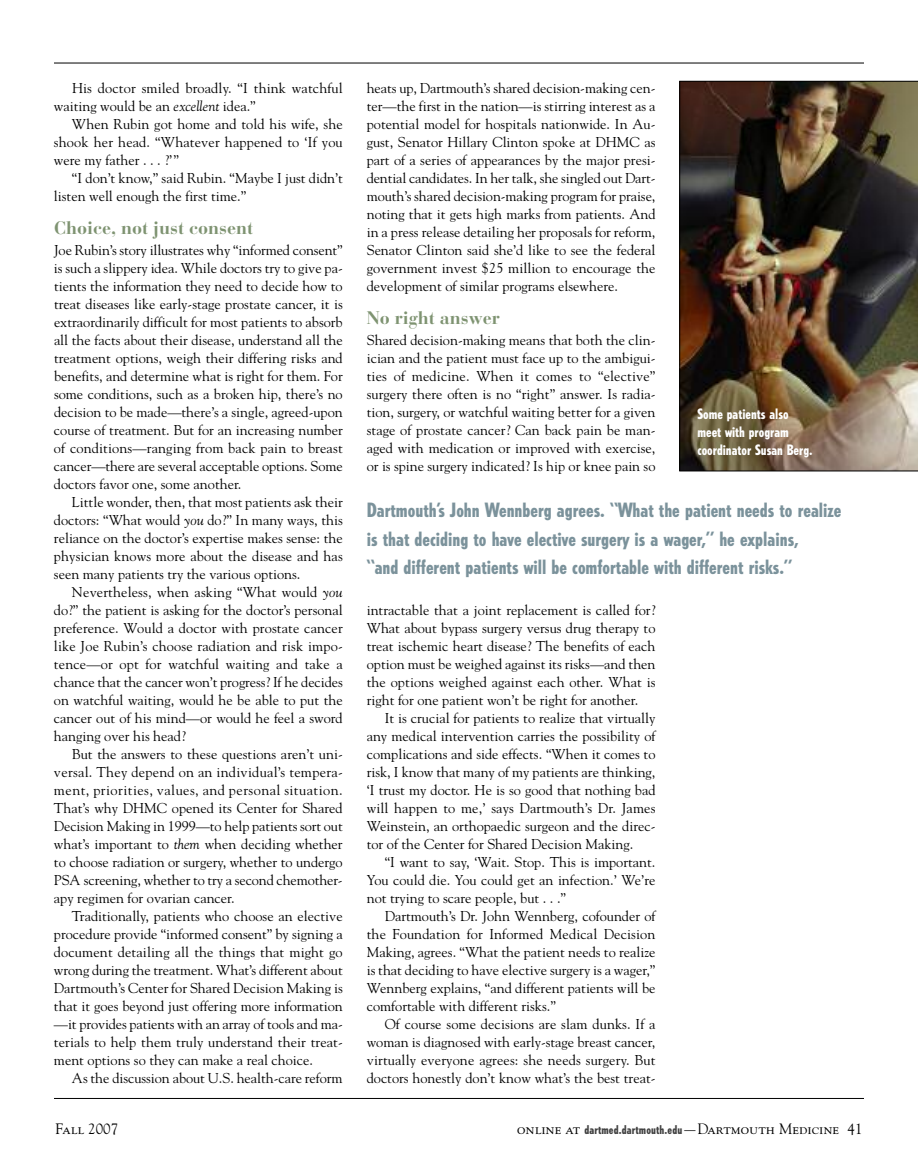
<style>
.page{position:relative;width:918px;height:1175px;background:#fff}
.page>*{position:absolute;margin:0;border:0;box-sizing:border-box;transform-origin:0 0}
.t1{font:800 condensed 19.5px/28.5px "Tempo";color:#7b929b}
.t2{font:700 18px "Bauer Bodoni";color:#7e9371}
.t3{font:15px "Goudy SC";color:#000}
.t4{font:14.25px/18px "Goudy";color:#000;text-align:justify}
.t5{font:800 condensed 14.25px/18px "Tempo";color:#fff}
.s1{font-style:italic}
.s2{font-family:"Goudy"}
.s3{font-family:"Tempo";font-weight:800;font-stretch:condensed;font-size:12px;color:#404040}
</style>
<div class="page">
<hr style="left:54px;top:1098px;width:810px;height:1px;background:#000">
<hr style="left:54px;top:63px;width:810px;height:1px;background:#000">
<img style="left:679px;top:81px;width:239px;height:390px">
<p class="t4" style="left:54px;top:79px;width:290px;text-indent:18px">His doctor smiled broadly. “I think watchful waiting would be an <span class="s1">excellent</span> idea.”</p>
<p class="t4" style="left:54px;top:115px;width:290px;text-indent:18px">When Rubin got home and told his wife, she shook her head. “Whatever happened to ‘If you were my father . . . ?’”</p>
<p class="t4" style="left:54px;top:169px;width:290px;text-indent:18px">“I don’t know,” said Rubin. “Maybe I just didn’t listen well enough the first time.”</p>
<p class="t2" style="left:54px;top:221px;width:201px">Choice, not just consent</p>
<p class="t4" style="left:54px;top:241px;width:290px">Joe Rubin’s story illustrates why “informed consent” is such a slippery idea. While doctors try to give pa&shy;tients the information they need to decide how to treat diseases like early-stage prostate cancer, it is extraordinarily difficult for most patients to absorb all the facts about their disease, understand all the treatment options, weigh their differing risks and benefits, and determine what is right for them. For some conditions, such as a broken hip, there’s no decision to be made—there’s a single, agreed-upon course of treatment. But for an increasing number of conditions—ranging from back pain to breast cancer—there are several acceptable options. Some doctors favor one, some another.</p>
<p class="t4" style="left:54px;top:493px;width:290px;text-indent:18px">Little wonder, then, that most patients ask their doctors: “What would <span class="s1">you</span> do?” In many ways, this reliance on the doctor’s expertise makes sense: the physician knows more about the disease and has seen many patients try the various options.</p>
<p class="t4" style="left:54px;top:583px;width:290px;text-indent:18px">Nevertheless, when asking “What would <span class="s1">you </span>do?” the patient is asking for the doctor’s personal preference. Would a doctor with prostate cancer like Joe Rubin’s choose radiation and risk impo&shy;tence—or opt for watchful waiting and take a chance that the cancer won’t progress? If he decides on watchful waiting, would he be able to put the cancer out of his mind—or would he feel a sword hanging over his head?</p>
<p class="t4" style="left:54px;top:745px;width:290px;text-indent:18px">But the answers to these questions aren’t uni&shy;versal. They depend on an individual’s tempera&shy;ment, priorities, values, and personal situation.<br>That’s why DHMC opened its Center for Shared Decision Making in 1999—to help patients sort out what’s important to <span class="s1">them</span> when deciding whether to choose radiation or surgery, whether to undergo PSA screening, whether to try a second chemother&shy;apy regimen for ovarian cancer.</p>
<p class="t4" style="left:54px;top:907px;width:290px;text-indent:18px">Traditionally, patients who choose an elective procedure provide “informed consent” by signing a document detailing all the things that might go wrong during the treatment. What’s different about Dartmouth’s Center for Shared Decision Making is that it goes beyond just offering more information —it provides patients with an array of tools and ma&shy;terials to help them truly understand their treat&shy;ment options so they can make a real choice.</p>
<p class="t4" style="left:72px;top:1069px;width:272px">As the discussion about U.S. health-care reform</p>
<p class="t4" style="left:367px;top:79px;width:290px">heats up, Dartmouth’s shared decision-making cen&shy;ter—the first in the nation—is stirring interest as a potential model for hospitals nationwide. In Au&shy;gust, Senator Hillary Clinton spoke at DHMC as part of a series of appearances by the major presi&shy;dential candidates. In her talk, she singled out Dart&shy;mouth’s shared decision-making program for praise, noting that it gets high marks from patients. And in a press release detailing her proposals for reform, Senator Clinton said she’d like to see the federal government invest $25 million to encourage the development of similar programs elsewhere.</p>
<p class="t2" style="left:367px;top:311px;width:134px">No right answer</p>
<p class="t4" style="left:367px;top:331px;width:290px">Shared decision-making means that both the clin&shy;ician and the patient must face up to the ambigui&shy;ties of medicine. When it comes to “elective” surgery there often is no “right” answer. Is radia&shy;tion, surgery, or watchful waiting better for a given stage of prostate cancer? Can back pain be man&shy;aged with medication or improved with exercise, or is spine surgery indicated? Is hip or knee pain so</p>
<h1 class="t1" style="left:367px;top:497px;width:476px">Dartmouth’s John Wennberg agrees. “What the patient needs to realize is that deciding to have elective surgery is a wager,” he explains,<br>“and different patients will be comfortable with different risks.”</h1>
<p class="t4" style="left:367px;top:601px;width:290px">intractable that a joint replacement is called for?<br>What about bypass surgery versus drug therapy to treat ischemic heart disease? The benefits of each option must be weighed against its risks—and then the options weighed against each other. What is right for one patient won’t be right for another.</p>
<p class="t4" style="left:367px;top:709px;width:290px;text-indent:18px">It is crucial for patients to realize that virtually any medical intervention carries the possibility of complications and side effects. “When it comes to risk, I know that many of my patients are thinking, ‘I trust my doctor. He is so good that nothing bad will happen to me,’ says Dartmouth’s Dr. James Weinstein, an orthopaedic surgeon and the direc&shy;tor of the Center for Shared Decision Making.</p>
<p class="t4" style="left:367px;top:853px;width:290px;text-indent:18px">“I want to say, ‘Wait. Stop. This is important.<br>You could die. You could get an infection.’ We’re not trying to scare people, but . . .”</p>
<p class="t4" style="left:367px;top:907px;width:290px;text-indent:18px">Dartmouth’s Dr. John Wennberg, cofounder of the Foundation for Informed Medical Decision Making, agrees. “What the patient needs to realize is that deciding to have elective surgery is a wager,” Wennberg explains, “and different patients will be comfortable with different risks.”</p>
<p class="t4" style="left:367px;top:1015px;width:290px;text-indent:18px">Of course some decisions are slam dunks. If a woman is diagnosed with early-stage breast cancer, virtually everyone agrees: she needs surgery. But doctors honestly don’t know what’s the best treat-</p>
<p class="t5" style="left:698px;top:405px;width:117px">Some patients also meet with program coordinator Susan Berg.</p>
<p class="t3" style="left:56px;top:1122px;width:64px">Fall <span class="s2">2007</span></p>
<p class="t3" style="left:517px;top:1122px;width:347px">online at <span class="s3">dartmed.dartmouth.edu</span>—Dartmouth Medicine <span class="s2">41</span></p>
</div>
